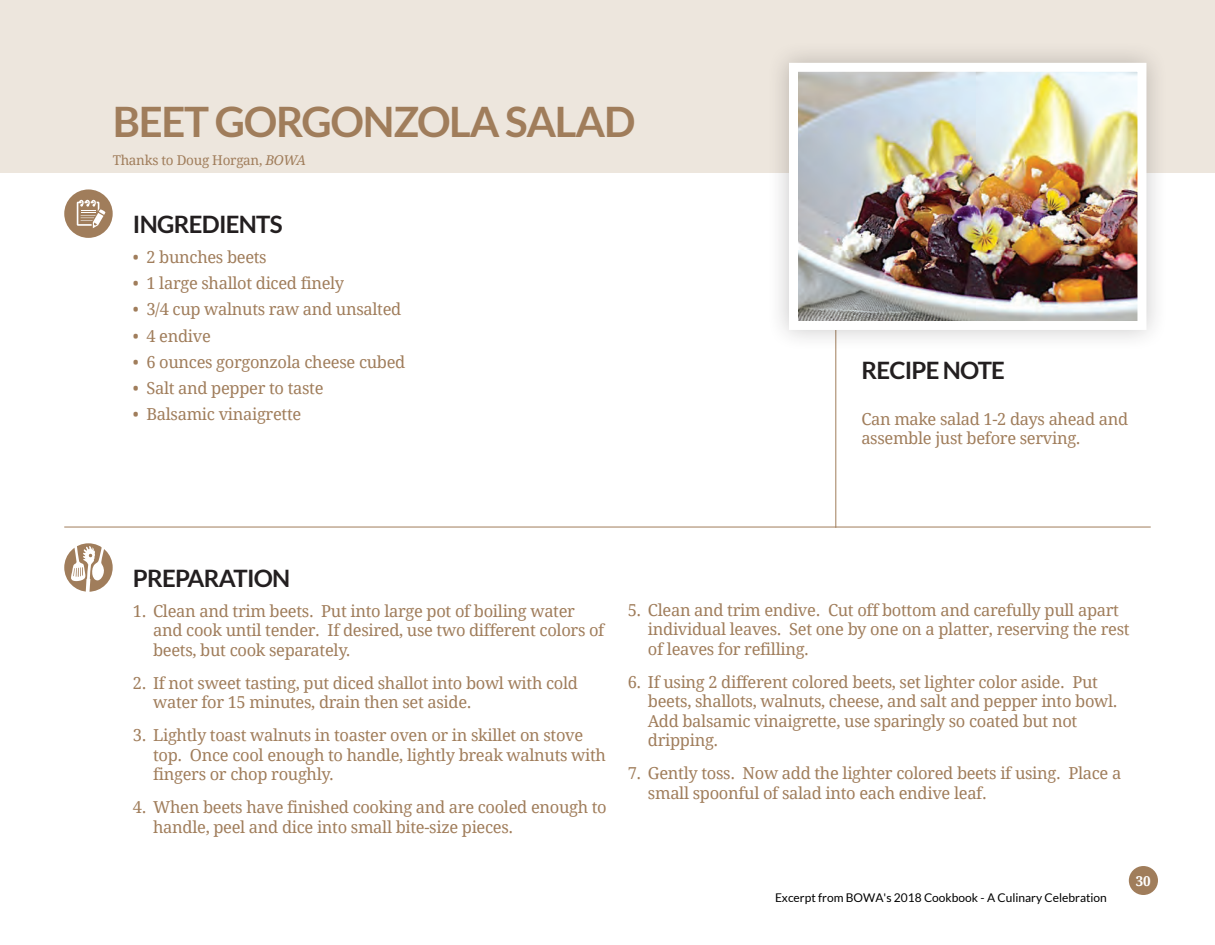
<style>
.page{position:relative;width:1215px;height:945px;background:#fff}
.page>*{position:absolute;margin:0;border:0;box-sizing:border-box;transform-origin:0 0}
.t1{font:700 42px "Lato";letter-spacing:-.03em;color:#a07d5b}
.t2{font:700 24px "Lato";letter-spacing:-.03em;color:#231f20}
.t3{font:16.5px/19.5px "Droid Serif";letter-spacing:-.02em;color:#a07d5b}
.t4{font:13.5px "Droid Serif";letter-spacing:-.02em;color:#a07d5b}
.t5{font:700 13.5px "Droid Serif";color:#fff}
.t6{font:12px "Lato";color:#000}
.s1{font-style:italic}
</style>
<div class="page">
<hr style="left:835px;top:195px;width:1px;height:333px;background:#a07d5b">
<div style="left:64px;top:189px;width:49px;height:49px;background:#a07d5b;border-radius:50%"></div>
<svg style="left:77px;top:199px;width:28px;height:29px"></svg>
<div style="left:64px;top:543px;width:49px;height:49px;background:#a07d5b;border-radius:50%"></div>
<svg style="left:71px;top:543px;width:38px;height:49px"></svg>
<div style="left:0;top:0;width:1215px;height:173px;background:#ede6dd"></div>
<div style="left:766px;top:40px;width:403px;height:313px;background:#231f20;opacity:.25"></div>
<img style="left:799px;top:73px;width:337px;height:247px">
<div style="left:789px;top:63px;width:357px;height:267px;border:9px solid #fff"></div>
<div style="left:1129px;top:866px;width:29px;height:29px;background:#a07d5b;border-radius:50%"></div>
<hr style="left:64px;top:527px;width:1087px;height:1px;background:#a07d5b">
<h1 class="t1" style="left:113px;top:98px;width:524px">BEET GORGONZOLA SALAD</h1>
<p class="t4" style="left:113px;top:153px;width:195px">Thanks to Doug Horgan, <span class="s1">BOWA</span></p>
<h2 class="t2" style="left:133px;top:211px;width:151px">INGREDIENTS</h2>
<p class="t3" style="left:133px;top:247px;width:135px">• 2 bunches beets</p>
<p class="t3" style="left:133px;top:274px;width:213px">• 1 large shallot diced finely</p>
<p class="t3" style="left:133px;top:300px;width:270px">• 3/4 cup walnuts raw and unsalted</p>
<p class="t3" style="left:133px;top:326px;width:79px">• 4 endive</p>
<p class="t3" style="left:133px;top:352px;width:274px">• 6 ounces gorgonzola cheese cubed</p>
<p class="t3" style="left:133px;top:379px;width:192px">• Salt and pepper to taste</p>
<p class="t3" style="left:133px;top:405px;width:170px">• Balsamic vinaigrette</p>
<h2 class="t2" style="left:861px;top:356px;width:145px">RECIPE NOTE</h2>
<p class="t3" style="left:861px;top:409px;width:269px">Can make salad 1-2 days ahead and assemble just before serving.</p>
<h2 class="t2" style="left:133px;top:564px;width:159px">PREPARATION</h2>
<p class="t3" style="left:153px;top:601px;width:453px;text-indent:-20px">1. Clean and trim beets. Put into large pot of boiling water and cook until tender. If desired, use two different colors of beets, but cook separately.</p>
<p class="t3" style="left:153px;top:673px;width:426px;text-indent:-20px">2. If not sweet tasting, put diced shallot into bowl with cold water for 15 minutes, drain then set aside.</p>
<p class="t3" style="left:153px;top:726px;width:454px;text-indent:-20px">3. Lightly toast walnuts in toaster oven or in skillet on stove top. Once cool enough to handle, lightly break walnuts with fingers or chop roughly.</p>
<p class="t3" style="left:153px;top:798px;width:455px;text-indent:-20px">4. When beets have finished cooking and are cooled enough to handle, peel and dice into small bite-size pieces.</p>
<p class="t3" style="left:648px;top:600px;width:483px;text-indent:-20px">5. Clean and trim endive. Cut off bottom and carefully pull apart individual leaves. Set one by one on a platter, reserving the rest of leaves for refilling.</p>
<p class="t3" style="left:648px;top:672px;width:471px;text-indent:-20px">6. If using 2 different colored beets, set lighter color aside. Put beets, shallots, walnuts, cheese, and salt and pepper into bowl.<br>Add balsamic vinaigrette, use sparingly so coated but not dripping.</p>
<p class="t3" style="left:648px;top:764px;width:475px;text-indent:-20px">7. Gently toss. Now add the lighter colored beets if using. Place a small spoonful of salad into each endive leaf.</p>
<p class="t6" style="left:775px;top:891px;width:333px">Excerpt from BOWA's 2018 Cookbook - A Culinary Celebration</p>
<p class="t5" style="left:1136px;top:873px;width:16px">30</p>
</div>
